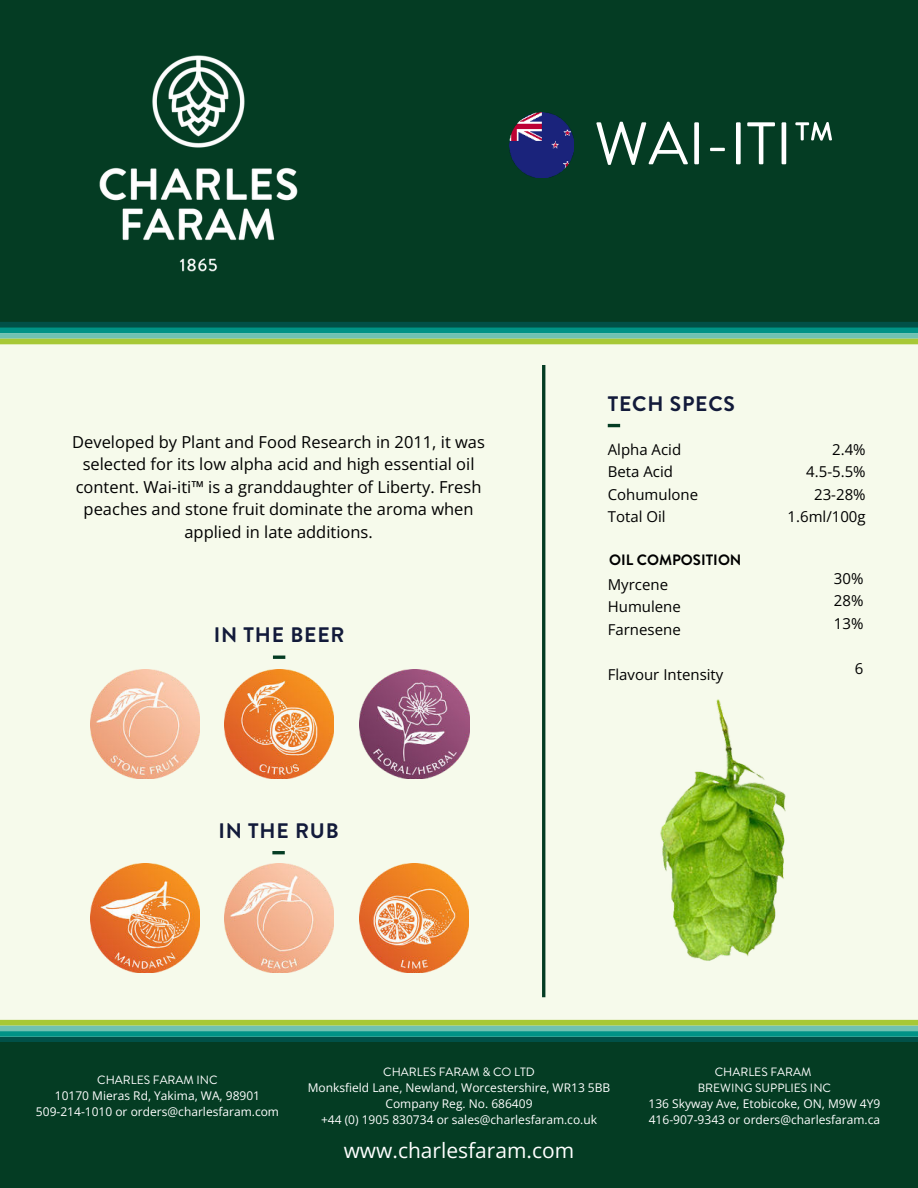
<style>
.page{position:relative;width:918px;height:1188px;background:#f6faeb}
.page>*{position:absolute;margin:0;border:0;box-sizing:border-box;transform-origin:0 0}
.t1{font:60px "Brandon Grotesque";color:#fff}
.t2{font:700 21px "Brandon Grotesque";letter-spacing:.04em;color:#121a3a}
.t3{font:21px "Open Sans";color:#fff}
.t4{font:16.5px/22.5px "Open Sans";color:#000;text-align:center}
.t5{font:15px/22.5px "Open Sans";color:#000}
.t6{font:700 15px "Brandon Grotesque";color:#000}
.t7{font:12px/16px "Open Sans";color:#fff;text-align:center}
.t8{font:12px/16px "Brandon Grotesque";color:#fff;text-align:center}
</style>
<div class="page">
<div style="left:0;top:1037px;width:918px;height:5px;background:#015148"></div>
<div style="left:0;top:1031px;width:918px;height:6px;background:#009386"></div>
<div style="left:0;top:1025px;width:918px;height:6px;background:#70c2b2"></div>
<div style="left:0;top:1020px;width:918px;height:5px;background:#a7c836"></div>
<div style="left:0;top:1042px;width:918px;height:146px;background:#043c23"></div>
<div style="left:0;top:0;width:918px;height:327px;background:#043c23"></div>
<div style="left:0;top:322px;width:918px;height:5px;background:#015148"></div>
<div style="left:0;top:327px;width:918px;height:6px;background:#009386"></div>
<div style="left:0;top:333px;width:918px;height:6px;background:#70c2b2"></div>
<div style="left:0;top:339px;width:918px;height:5px;background:#a7c836"></div>
<svg style="left:608px;top:424px;width:12px;height:3px"></svg>
<svg style="left:273px;top:656px;width:12px;height:3px"></svg>
<svg style="left:272px;top:851px;width:13px;height:3px"></svg>
<hr style="left:542px;top:365px;width:3px;height:632px;background:#043c23">
<img style="left:91px;top:669px;width:109px;height:109px">
<img style="left:360px;top:669px;width:109px;height:109px">
<img style="left:359px;top:863px;width:109px;height:109px">
<img style="left:90px;top:863px;width:109px;height:109px">
<img style="left:225px;top:669px;width:109px;height:109px">
<img style="left:224px;top:863px;width:109px;height:109px">
<img style="left:2px;top:55px;width:394px;height:290px">
<img style="left:510px;top:113px;width:64px;height:64px">
<img style="left:660px;top:699px;width:126px;height:262px">
<h1 class="t1" style="left:594px;top:102px;width:243px">WAI-ITI™</h1>
<h3 class="t4" style="left:72px;top:430px;width:414px">Developed by Plant and Food Research in 2011, it was selected for its low alpha acid and high essential oil content. Wai-iti™ is a granddaughter of Liberty. Fresh peaches and stone fruit dominate the aroma when applied in late additions.</h3>
<h2 class="t2" style="left:214px;top:620px;width:132px">IN THE BEER</h2>
<h2 class="t2" style="left:218px;top:816px;width:122px">IN THE RUB</h2>
<h2 class="t2" style="left:608px;top:389px;width:129px">TECH SPECS</h2>
<p class="t5" style="left:608px;top:438px;width:92px">Alpha Acid<br>Beta Acid<br>Cohumulone<br>Total Oil</p>
<p class="t5" style="left:788px;top:438px;width:80px;text-align:right">2.4%<br>4.5-5.5%<br>23-28%<br>1.6ml/100g</p>
<p class="t6" style="left:609px;top:549px;width:134px">OIL COMPOSITION</p>
<p class="t5" style="left:608px;top:573px;width:75px">Myrcene<br>Humulene<br>Farnesene</p>
<p class="t5" style="left:608px;top:663px;width:117px">Flavour Intensity</p>
<p class="t5" style="left:834px;top:567px;width:31px;text-align:justify">30% 28% 13%</p>
<p class="t5" style="left:855px;top:657px;width:10px">6</p>
<p class="t8" style="left:97px;top:1072px;width:122px">CHARLES FARAM INC</p>
<p class="t7" style="left:36px;top:1088px;width:245px">10170 Mieras Rd, Yakima, WA, 98901<br>509-214-1010 or orders@charlesfaram.com</p>
<p class="t8" style="left:383px;top:1064px;width:153px">CHARLES FARAM &amp; CO LTD</p>
<p class="t7" style="left:308px;top:1080px;width:304px">Monksfield Lane, Newland, Worcestershire, WR13 5BB<br>Company Reg. No. 686409<br>+44 (0) 1905 830734 or sales@charlesfaram.co.uk</p>
<h2 class="t3" style="left:344px;top:1136px;width:232px">www.charlesfaram.com</h2>
<p class="t8" style="left:698px;top:1064px;width:135px">CHARLES FARAM<br>BREWING SUPPLIES INC</p>
<p class="t7" style="left:648px;top:1096px;width:233px;text-align:left">136 Skyway Ave, Etobicoke, ON, M9W 4Y9<br>416-907-9343 or orders@charlesfaram.ca</p>
</div>
